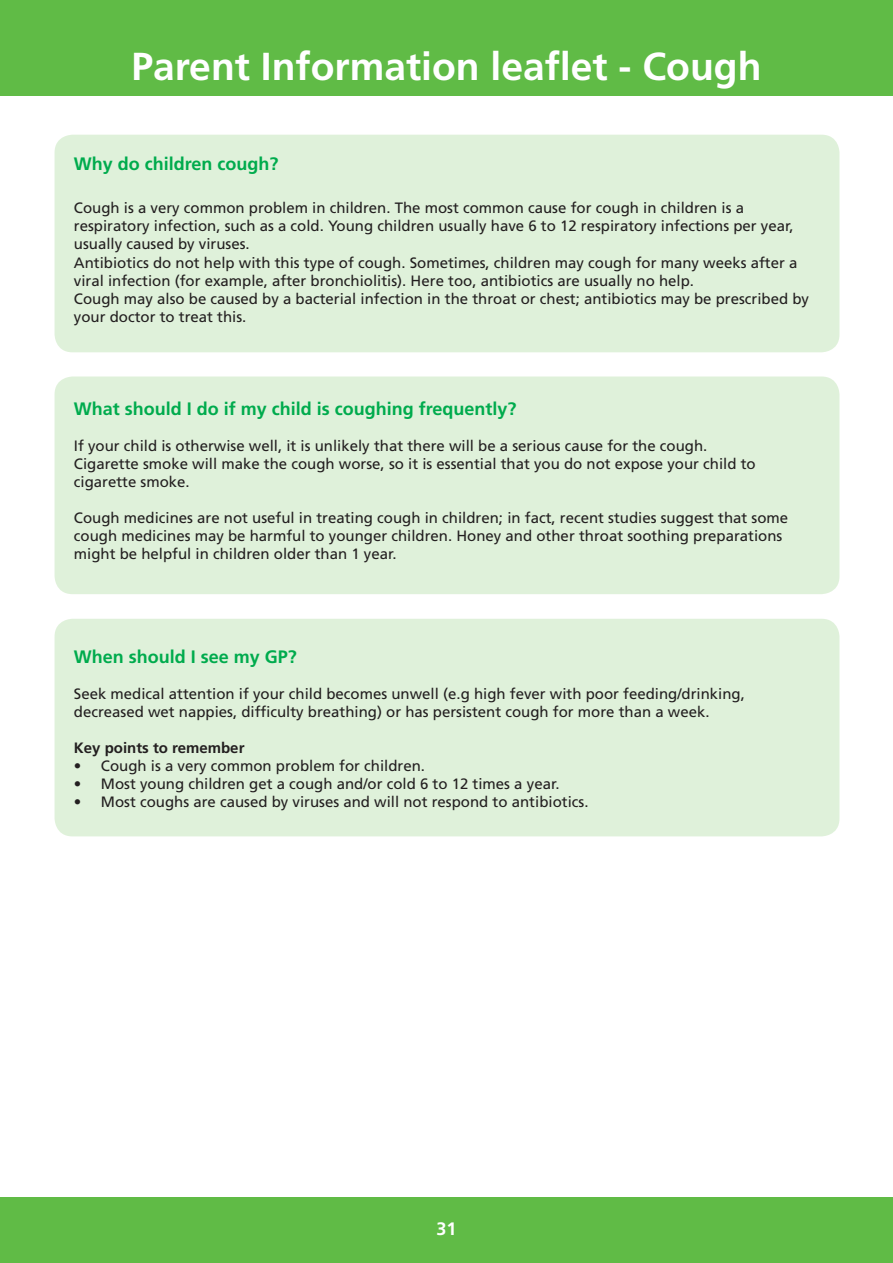
<style>
.page{position:relative;width:893px;height:1263px;background:#fff}
.page>*{position:absolute;margin:0;border:0;box-sizing:border-box;transform-origin:0 0}
.t1{font:700 39px "Frutiger LT Std";color:#fff}
.t2{font:700 18px "Frutiger LT Std";color:#00ab4d}
.t3{font:700 18px "Frutiger LT Std";color:#fff}
.t4{font:15px/18px "Frutiger LT Std";color:#231f20}
.t5{font:700 15px "Frutiger LT Std";color:#231f20}
</style>
<div class="page">
<div style="left:0;top:1197px;width:893px;height:66px;background:#60bb46"></div>
<div style="left:55px;top:619px;width:784px;height:217px;background:#dff1da;border-radius:18px"></div>
<div style="left:55px;top:135px;width:784px;height:217px;background:#dff1da;border-radius:18px"></div>
<div style="left:0;top:0;width:893px;height:96px;background:#60bb46"></div>
<div style="left:55px;top:376px;width:784px;height:218px;background:#dff1da;border-radius:18px"></div>
<p class="t1" style="left:131px;top:44px;width:631px">Parent Information leaflet - Cough</p>
<p class="t2" style="left:74px;top:153px;width:206px">Why do children cough?</p>
<p class="t4" style="left:74px;top:199px;width:721px">Cough is a very common problem in children. The most common cause for cough in children is a respiratory infection, such as a cold. Young children usually have 6 to 12 respiratory infections per year, usually caused by viruses.</p>
<p class="t4" style="left:74px;top:253px;width:725px">Antibiotics do not help with this type of cough. Sometimes, children may cough for many weeks after a viral infection (for example, after bronchiolitis). Here too, antibiotics are usually no help.</p>
<p class="t4" style="left:74px;top:289px;width:737px">Cough may also be caused by a bacterial infection in the throat or chest; antibiotics may be prescribed by your doctor to treat this.</p>
<p class="t2" style="left:74px;top:398px;width:444px">What should I do if my child is coughing frequently?</p>
<p class="t4" style="left:74px;top:437px;width:635px">If your child is otherwise well, it is unlikely that there will be a serious cause for the cough.</p>
<p class="t4" style="left:74px;top:455px;width:683px">Cigarette smoke will make the cough worse, so it is essential that you do not expose your child to cigarette smoke.</p>
<p class="t4" style="left:74px;top:509px;width:716px">Cough medicines are not useful in treating cough in children; in fact, recent studies suggest that some cough medicines may be harmful to younger children. Honey and other throat soothing preparations might be helpful in children older than 1 year.</p>
<p class="t2" style="left:74px;top:646px;width:225px">When should I see my GP?</p>
<p class="t4" style="left:74px;top:685px;width:672px">Seek medical attention if your child becomes unwell (e.g high fever with poor feeding/drinking, decreased wet nappies, difficulty breathing) or has persistent cough for more than a week.</p>
<p class="t5" style="left:74px;top:739px;width:172px">Key points to remember</p>
<p class="t4" style="left:74px;top:757px;width:353px">• Cough is a very common problem for children.</p>
<p class="t4" style="left:74px;top:775px;width:487px">• Most young children get a cough and/or cold 6 to 12 times a year.</p>
<p class="t4" style="left:74px;top:793px;width:516px">• Most coughs are caused by viruses and will not respond to antibiotics.</p>
<p class="t3" style="left:436px;top:1218px;width:22px">31</p>
</div>
